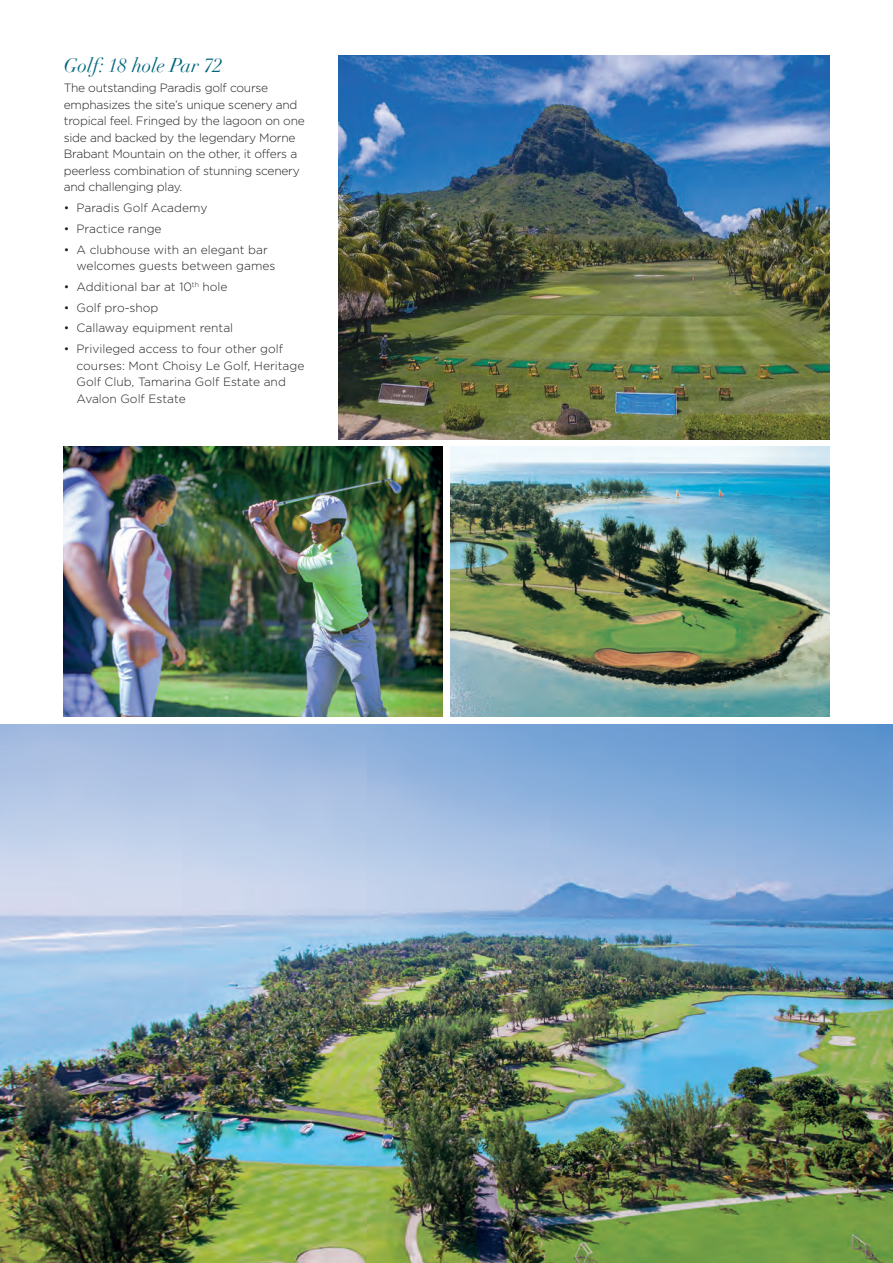
<style>
.page{position:relative;width:893px;height:1263px;background:#fff}
.page>*{position:absolute;margin:0;border:0;box-sizing:border-box;transform-origin:0 0}
.t1{font:italic 19.5px "Didot";color:#00657c}
.t2{font:300 12px/16.5px "Gotham";color:#231f20}
.t3{font:300 12px/16.5px "Gotham";letter-spacing:-.02em;color:#231f20}
</style>
<div class="page">
<img style="left:64px;top:446px;width:379px;height:270px">
<img style="left:450px;top:446px;width:379px;height:270px">
<img style="left:0;top:724px;width:893px;height:539px">
<img style="left:338px;top:55px;width:491px;height:384px">
<p class="t1" style="left:64px;top:53px;width:160px">Golf: 18 hole Par 72</p>
<p class="t3" style="left:64px;top:80px;width:243px">The outstanding Paradis golf course emphasizes the site’s unique scenery and tropical feel. Fringed by the lagoon on one side and backed by the legendary Morne Brabant Mountain on the other, it offers a peerless combination of stunning scenery and challenging play.</p>
<p class="t2" style="left:64px;top:199px;width:145px">• Paradis Golf Academy</p>
<p class="t2" style="left:64px;top:220px;width:99px">• Practice range</p>
<p class="t2" style="left:77px;top:241px;width:200px;text-indent:-13px">• A clubhouse with an elegant bar welcomes guests between games</p>
<p class="t2" style="left:64px;top:278px;width:165px">• Additional bar at 10<sup>th</sup> hole</p>
<p class="t2" style="left:64px;top:299px;width:96px">• Golf pro-shop</p>
<p class="t2" style="left:64px;top:320px;width:171px">• Callaway equipment rental</p>
<p class="t2" style="left:77px;top:340px;width:229px;text-indent:-13px">• Privileged access to four other golf courses: Mont Choisy Le Golf, Heritage<br>Golf Club, Tamarina Golf Estate and<br>Avalon Golf Estate</p>
</div>
